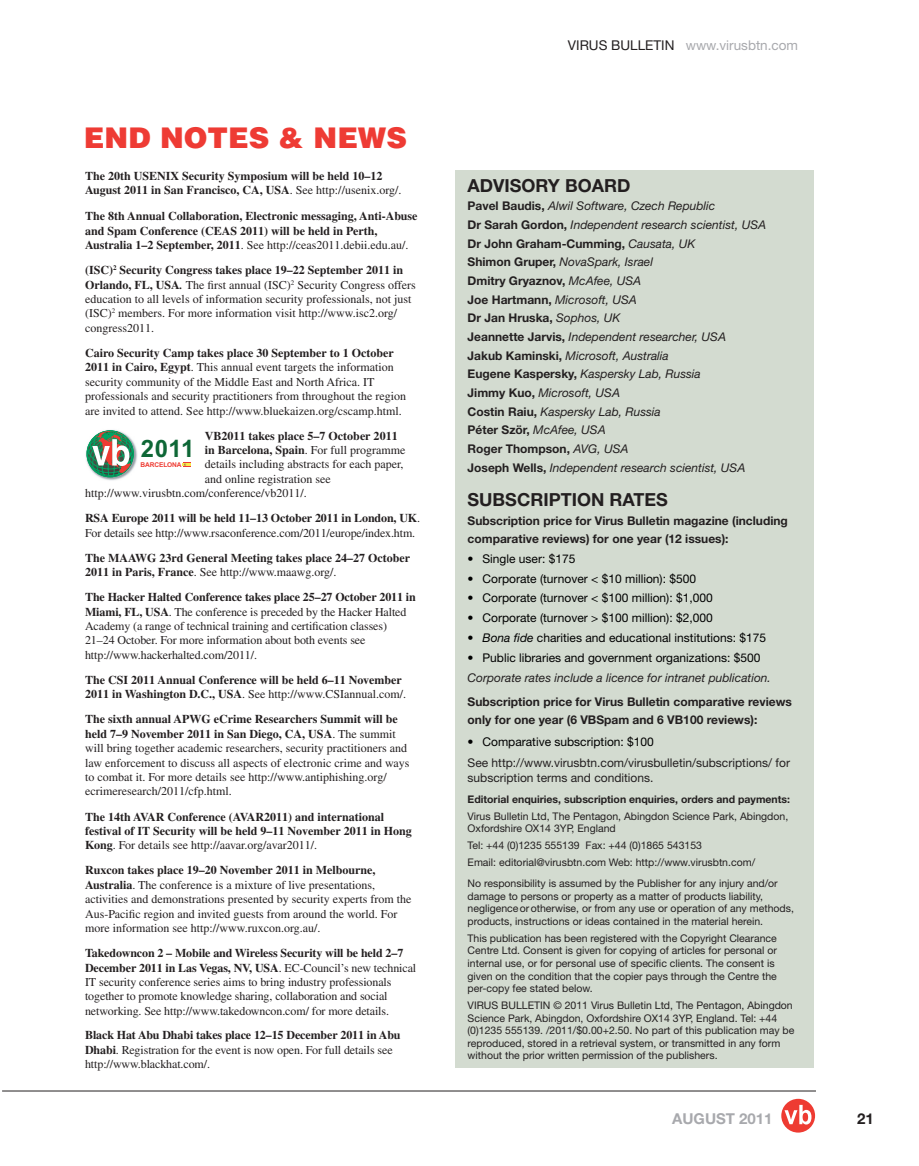
<style>
.page{position:relative;width:919px;height:1166px;background:#fff}
.page>*{position:absolute;margin:0;border:0;box-sizing:border-box;transform-origin:0 0}
.t1{font:900 28.5px "Helvetica";color:#ee3b34}
.t2{font:700 24px "Arial";color:#0e6736}
.t3{font:700 18px "Helvetica Neue";color:#231f20}
.t4{font:700 15px "Helvetica Neue";color:#a8a9ad}
.t5{font:700 15px "Helvetica Neue";color:#231f20}
.t6{font:13.5px "Helvetica Neue";color:#a8a9ad}
.t7{font:12px/14.4px "Times";color:#231f20}
.t8{font:700 12px/14.4px "Times";color:#231f20}
.t9{font:italic 12px/18.6px "Helvetica Neue";color:#231f20}
.t10{font:12px "Helvetica Neue";color:#000}
.t11{font:700 12px/18px "Helvetica Neue";color:#231f20}
.t12{font:12px/14.4px "Helvetica Neue";color:#231f20}
.t13{font:10.5px/12.6px "Helvetica Neue";color:#231f20}
.t14{font:700 10.5px "Helvetica Neue";color:#231f20}
.t15{font:700 6.6px "Arial";letter-spacing:-.02em;color:#ee3b32}
.s1{font-weight:400}
.s2{font-weight:700}
.s3{font-weight:700;font-style:italic}
.s4{color:#231f20}
.s5{font-weight:700;font-style:normal}
.s6{font-style:italic}
</style>
<div class="page">
<svg style="left:781px;top:1098px;width:34px;height:34px"></svg>
<svg style="left:784px;top:1104px;width:27px;height:20px"></svg>
<div style="left:455px;top:170px;width:358px;height:896px;background:#d3dbd0"></div>
<hr style="left:2px;top:1090px;width:814px;height:1px;background:#231f20">
<img style="left:99px;top:443px;width:39px;height:38px">
<svg style="left:86px;top:430px;width:48px;height:47px"></svg>
<svg style="left:183px;top:462px;width:7px;height:5px"></svg>
<h1 class="t1" style="left:84px;top:127px;width:324px">END NOTES &amp; NEWS</h1>
<p class="t8" style="left:85px;top:169px;width:318px">The 20th USENIX Security Symposium will be held 10–12<br>August 2011 in San Francisco, CA, USA<span class="s1">. See http://usenix.org/.</span></p>
<p class="t8" style="left:85px;top:210px;width:334px">The 8th Annual Collaboration, Electronic messaging, Anti-Abuse and Spam Conference (CEAS 2011) will be held in Perth,<br>Australia 1–2 September, 2011<span class="s1">. See http://ceas2011.debii.edu.au/.</span></p>
<p class="t7" style="left:85px;top:264px;width:332px"><span class="s2">(ISC)</span><sup>2</sup> <span class="s2">Security Congress takes place 19–22 September 2011 in Orlando, FL, USA</span><span class="s3">.</span> The first annual (ISC)<sup>2</sup> Security Congress offers education to all levels of information security professionals, not just (ISC)<sup>2</sup> members. For more information visit http://www.isc2.org/ congress2011.</p>
<p class="t7" style="left:85px;top:347px;width:322px"><span class="s2">Cairo Security Camp takes place 30 September to 1 October 2011 in Cairo, Egypt</span>. This annual event targets the information security community of the Middle East and North Africa. IT professionals and security practitioners from throughout the region are invited to attend. See http://www.bluekaizen.org/cscamp.html.</p>
<p class="t8" style="left:205px;top:429px;width:194px">VB2011 takes place 5–7 October 2011</p>
<p class="t8" style="left:205px;top:444px;width:202px">in Barcelona, Spain<span class="s1">. For full programme</span></p>
<p class="t7" style="left:205px;top:458px;width:200px">details including abstracts for each paper,</p>
<p class="t7" style="left:205px;top:472px;width:128px">and online registration see</p>
<p class="t7" style="left:85px;top:487px;width:223px">http://www.virusbtn.com/conference/vb2011/.</p>
<p class="t7" style="left:85px;top:512px;width:336px"><span class="s2">RSA Europe 2011 will be held 11–13 October 2011 in London, UK</span>.<br>For details see http://www.rsaconference.com/2011/europe/index.htm.</p>
<p class="t8" style="left:85px;top:551px;width:326px">The MAAWG 23rd General Meeting takes place 24–27 October<br>2011 in Paris, France<span class="s1">. See http://www.maawg.org/.</span></p>
<p class="t7" style="left:85px;top:591px;width:332px"><span class="s2">The Hacker Halted Conference takes place 25–27 October 2011 in Miami, FL, USA</span>. The conference is preceded by the Hacker Halted Academy (a range of technical training and certification classes)<br>21–24 October. For more information about both events see http://www.hackerhalted.com/2011/.</p>
<p class="t8" style="left:85px;top:673px;width:322px">The CSI 2011 Annual Conference will be held 6–11 November<br>2011 in Washington D.C., USA<span class="s1">. See http://www.CSIannual.com/.</span></p>
<p class="t7" style="left:85px;top:713px;width:326px"><span class="s2">The sixth annual APWG eCrime Researchers Summit will be held 7–9 November 2011 in San Diego, CA, USA</span>. The summit will bring together academic researchers, security practitioners and law enforcement to discuss all aspects of electronic crime and ways to combat it. For more details see http://www.antiphishing.org/ ecrimeresearch/2011/cfp.html.</p>
<p class="t8" style="left:85px;top:810px;width:328px">The 14th AVAR Conference (AVAR2011) and international festival of IT Security will be held 9–11 November 2011 in Hong<br>Kong<span class="s1">. For details see http://aavar.org/avar2011/.</span></p>
<p class="t7" style="left:85px;top:864px;width:328px"><span class="s2">Ruxcon takes place 19–20 November 2011 in Melbourne, Australia</span>. The conference is a mixture of live presentations, activities and demonstrations presented by security experts from the Aus-Pacific region and invited guests from around the world. For more information see http://www.ruxcon.org.au/.</p>
<p class="t7" style="left:85px;top:946px;width:333px"><span class="s2">Takedowncon 2 – Mobile and Wireless Security will be held 2–7<br>December 2011 in Las Vegas, NV, USA</span>. EC-Council’s new technical IT security conference series aims to bring industry professionals together to promote knowledge sharing, collaboration and social networking. See http://www.takedowncon.com/ for more details.</p>
<p class="t7" style="left:85px;top:1028px;width:317px"><span class="s2">Black Hat Abu Dhabi takes place 12–15 December 2011 in Abu<br>Dhabi</span>. Registration for the event is now open. For full details see http://www.blackhat.com/.</p>
<h2 class="t2" style="left:141px;top:435px;width:55px">2011</h2>
<p class="t15" style="left:141px;top:460px;width:43px">BARCELONA</p>
<p class="t6" style="left:568px;top:41px;width:231px"><span class="s4">VIRUS BULLETIN</span> www.virusbtn.com</p>
<h3 class="t3" style="left:467px;top:179px;width:164px">ADVISORY BOARD</h3>
<p class="t9" style="left:467px;top:198px;width:300px"><span class="s5">Pavel Baudis,</span> Alwil Software, Czech Republic<br><span class="s5">Dr Sarah Gordon,</span> Independent research scientist, USA <span class="s5">Dr John Graham-Cumming,</span> Causata, UK<br><span class="s5">Shimon Gruper,</span> NovaSpark, Israel<br><span class="s5">Dmitry Gryaznov,</span> McAfee, USA<br><span class="s5">Joe Hartmann,</span> Microsoft, USA<br><span class="s5">Dr Jan Hruska,</span> Sophos, UK<br><span class="s5">Jeannette Jarvis,</span> Independent researcher, USA<br><span class="s5">Jakub Kaminski,</span> Microsoft, Australia<br><span class="s5">Eugene Kaspersky,</span> Kaspersky Lab, Russia<br><span class="s5">Jimmy Kuo,</span> Microsoft, USA<br><span class="s5">Costin Raiu,</span> Kaspersky Lab, Russia<br><span class="s5">Péter Ször,</span> McAfee, USA<br><span class="s5">Roger Thompson,</span> AVG, USA<br><span class="s5">Joseph Wells,</span> Independent research scientist, USA</p>
<h3 class="t3" style="left:467px;top:493px;width:202px">SUBSCRIPTION RATES</h3>
<p class="t11" style="left:467px;top:512px;width:322px">Subscription price for Virus Bulletin magazine (including comparative reviews) for one year (12 issues):</p>
<p class="t10" style="left:467px;top:554px;width:109px">• Single user: $175</p>
<p class="t10" style="left:467px;top:574px;width:230px">• Corporate (turnover &lt; $10 million): $500</p>
<p class="t10" style="left:467px;top:593px;width:246px">• Corporate (turnover &lt; $100 million): $1,000</p>
<p class="t10" style="left:467px;top:613px;width:246px">• Corporate (turnover &gt; $100 million): $2,000</p>
<p class="t10" style="left:467px;top:633px;width:300px">• <span class="s6">Bona fide</span> charities and educational institutions: $175</p>
<p class="t10" style="left:467px;top:652px;width:294px">• Public libraries and government organizations: $500</p>
<p class="t9" style="left:467px;top:669px;width:305px">Corporate rates include a licence for intranet publication.</p>
<p class="t11" style="left:467px;top:693px;width:326px">Subscription price for Virus Bulletin comparative reviews only for one year (6 VBSpam and 6 VB100 reviews):</p>
<p class="t10" style="left:467px;top:737px;width:188px">• Comparative subscription: $100</p>
<p class="t12" style="left:467px;top:756px;width:324px">See http://www.virusbtn.com/virusbulletin/subscriptions/ for subscription terms and conditions.</p>
<p class="t14" style="left:467px;top:795px;width:324px">Editorial enquiries, subscription enquiries, orders and payments:</p>
<p class="t13" style="left:467px;top:810px;width:322px">Virus Bulletin Ltd, The Pentagon, Abingdon Science Park, Abingdon,<br>Oxfordshire OX14 3YP, England</p>
<p class="t13" style="left:467px;top:837px;width:289px;line-height:16.8px">Tel: +44 (0)1235 555139 Fax: +44 (0)1865 543153<br>Email: editorial@virusbtn.com Web: http://www.virusbtn.com/</p>
<p class="t13" style="left:467px;top:877px;width:328px">No responsibility is assumed by the Publisher for any injury and/or damage to persons or property as a matter of products liability, negligence or otherwise, or from any use or operation of any methods, products, instructions or ideas contained in the material herein.</p>
<p class="t13" style="left:467px;top:932px;width:311px">This publication has been registered with the Copyright Clearance Centre Ltd. Consent is given for copying of articles for personal or internal use, or for personal use of specific clients. The consent is given on the condition that the copier pays through the Centre the per-copy fee stated below.</p>
<p class="t13" style="left:467px;top:999px;width:328px">VIRUS BULLETIN © 2011 Virus Bulletin Ltd, The Pentagon, Abingdon Science Park, Abingdon, Oxfordshire OX14 3YP, England. Tel: +44 (0)1235 555139. /2011/$0.00+2.50. No part of this publication may be reproduced, stored in a retrieval system, or transmitted in any form without the prior written permission of the publishers.</p>
<p class="t4" style="left:672px;top:1113px;width:102px">AUGUST 2011</p>
<p class="t5" style="left:857px;top:1113px;width:18px">21</p>
</div>
